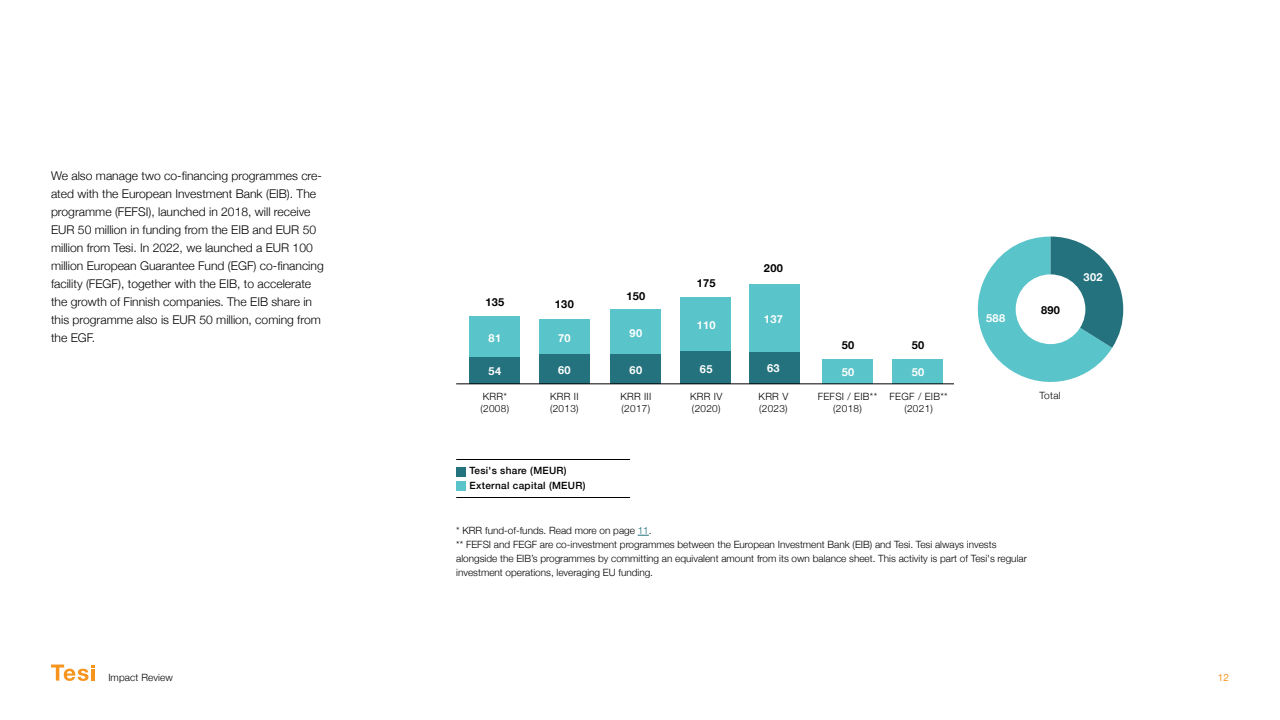
<style>
.page{position:relative;width:1280px;height:720px;background:#fff}
.page>*{position:absolute;margin:0;border:0;box-sizing:border-box;transform-origin:0 0}
.t1{font:300 12px/18px "Helvetica Neue";color:#000}
.t2{font:700 11px "Helvetica Neue";letter-spacing:.03em;color:#fff}
.t3{font:700 11px "Helvetica Neue";letter-spacing:.03em;color:#000}
.t4{font:300 10px/14px "Helvetica Neue";color:#000}
.t5{font:300 10px/12px "Helvetica Neue";letter-spacing:.03em;color:#000}
.t6{font:500 10px/15px "Helvetica Neue";letter-spacing:.03em;color:#000}
.t7{font:10px "Helvetica Neue";color:#f7941d}
.s1{color:#23727d}
</style>
<div class="page">
<svg style="left:977px;top:237px;width:146px;height:145px"></svg>
<div style="left:469px;top:317px;width:51px;height:40px;background:#59c4c9"></div>
<div style="left:539px;top:319px;width:51px;height:35px;background:#59c4c9"></div>
<div style="left:610px;top:309px;width:51px;height:45px;background:#59c4c9"></div>
<div style="left:681px;top:297px;width:50px;height:54px;background:#59c4c9"></div>
<div style="left:749px;top:284px;width:51px;height:68px;background:#59c4c9"></div>
<div style="left:822px;top:359px;width:51px;height:25px;background:#59c4c9"></div>
<div style="left:892px;top:359px;width:51px;height:25px;background:#59c4c9"></div>
<div style="left:469px;top:357px;width:51px;height:27px;background:#23727d"></div>
<div style="left:539px;top:354px;width:51px;height:30px;background:#23727d"></div>
<div style="left:610px;top:354px;width:51px;height:30px;background:#23727d"></div>
<div style="left:681px;top:351px;width:50px;height:33px;background:#23727d"></div>
<div style="left:749px;top:352px;width:51px;height:32px;background:#23727d"></div>
<div style="left:456px;top:467px;width:10px;height:9px;background:#23727d"></div>
<div style="left:456px;top:481px;width:10px;height:10px;background:#59c4c9"></div>
<hr style="left:456px;top:459px;width:174px;height:1px;background:#000">
<hr style="left:456px;top:497px;width:174px;height:1px;background:#000">
<div style="left:1016px;top:274px;width:69px;height:70px;background:#fff;border-radius:50%"></div>
<hr style="left:456px;top:384px;width:498px;height:1px;background:#000">
<svg style="left:51px;top:665px;width:44px;height:16px"></svg>
<p class="t1" style="left:51px;top:166px;width:274px">We also manage two co-financing programmes cre&shy;ated with the European Investment Bank (EIB). The programme (FEFSI), launched in 2018, will receive EUR 50 million in funding from the EIB and EUR 50 million from Tesi. In 2022, we launched a EUR 100 million European Guarantee Fund (EGF) co-financing facility (FEGF), together with the EIB, to accelerate the growth of Finnish companies. The EIB share in this programme also is EUR 50 million, coming from the EGF.</p>
<p class="t3" style="left:764px;top:259px;width:21px">200</p>
<p class="t3" style="left:697px;top:274px;width:21px">175</p>
<p class="t3" style="left:485px;top:294px;width:21px">135</p>
<p class="t3" style="left:555px;top:296px;width:21px">130</p>
<p class="t3" style="left:626px;top:288px;width:21px">150</p>
<p class="t2" style="left:489px;top:329px;width:14px">81</p>
<p class="t2" style="left:489px;top:363px;width:14px">54</p>
<p class="t2" style="left:558px;top:329px;width:14px">70</p>
<p class="t2" style="left:558px;top:361px;width:14px">60</p>
<p class="t2" style="left:630px;top:324px;width:14px">90</p>
<p class="t2" style="left:630px;top:361px;width:14px">60</p>
<p class="t2" style="left:697px;top:317px;width:21px">110</p>
<p class="t2" style="left:700px;top:360px;width:14px">65</p>
<p class="t2" style="left:764px;top:310px;width:21px">137</p>
<p class="t2" style="left:767px;top:359px;width:14px">63</p>
<p class="t3" style="left:842px;top:336px;width:14px">50</p>
<p class="t2" style="left:842px;top:364px;width:14px">50</p>
<p class="t3" style="left:912px;top:336px;width:14px">50</p>
<p class="t2" style="left:912px;top:364px;width:14px">50</p>
<p class="t2" style="left:986px;top:309px;width:21px">588</p>
<p class="t3" style="left:1041px;top:301px;width:21px">890</p>
<p class="t4" style="left:483px;top:389px;width:26px">KRR*</p>
<p class="t4" style="left:1040px;top:388px;width:23px">Total</p>
<p class="t4" style="left:481px;top:401px;width:30px">(2008)</p>
<p class="t5" style="left:550px;top:390px;width:30px">KRR II (2013)</p>
<p class="t5" style="left:620px;top:390px;width:33px">KRR III (2017)</p>
<p class="t5" style="left:690px;top:390px;width:34px">KRR IV (2020)</p>
<p class="t5" style="left:818px;top:390px;width:61px;text-align:center">FEFSI / EIB** (2018)</p>
<p class="t5" style="left:890px;top:390px;width:60px;text-align:center">FEGF / EIB** (2021)</p>
<p class="t4" style="left:759px;top:390px;width:31px;line-height:12px">KRR V (2023)</p>
<p class="t6" style="left:469px;top:463px;width:118px">Tesi's share (MEUR)<br>External capital (MEUR)</p>
<p class="t4" style="left:456px;top:523px;width:572px">* KRR fund-of-funds. Read more on page <span class="s1">11</span>.<br>** FEFSI and FEGF are co-investment programmes between the European Investment Bank (EIB) and Tesi. Tesi always invests alongside the EIB’s programmes by committing an equivalent amount from its own balance sheet. This activity is part of Tesi's regular investment operations, leveraging EU funding.</p>
<p class="t2" style="left:1084px;top:268px;width:21px">302</p>
<p class="t4" style="left:108px;top:670px;width:66px">Impact Review</p>
<p class="t7" style="left:1218px;top:670px;width:13px">12</p>
</div>
